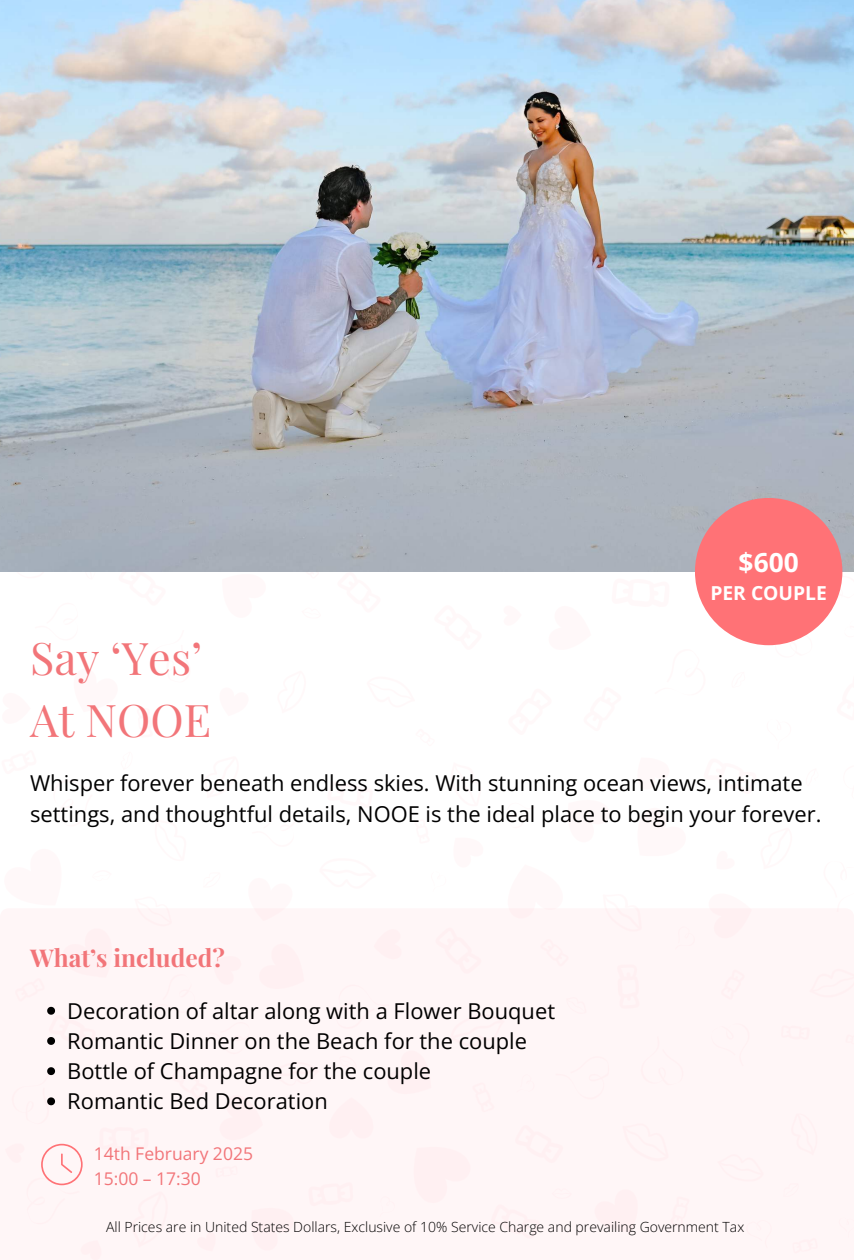
<style>
.page{position:relative;width:854px;height:1260px;background:#fff}
.page>*{position:absolute;margin:0;border:0;box-sizing:border-box;transform-origin:0 0}
.t1{font:44.89px/62.3px "Playfair Display";color:#f27579}
.t2{font:700 26.25px "Open Sans";color:#fff}
.t3{font:700 24.5px "Playfair Display";color:#f27579}
.t4{font:21.88px/30.2px "Open Sans";color:#000}
.t5{font:700 19.25px "Open Sans";color:#fff}
.t6{font:17.5px/24.3px "Open Sans";color:#f27579}
.t7{font:300 14px "Open Sans";color:#000}
</style>
<div class="page">
<svg style="left:833px;top:572px;width:10px;height:33px"></svg>
<svg style="left:776px;top:630px;width:36px;height:15px"></svg>
<img style="left:0;top:0;width:853px;height:572px">
<div style="left:694px;top:498px;width:147px;height:147px;background:#ff7276;border-radius:50%"></div>
<div style="left:0;top:908px;width:853px;height:352px;background:#fff6f7"></div>
<svg style="left:41px;top:1143px;width:41px;height:43px"></svg>
<svg style="left:47px;top:1006px;width:9px;height:39px"></svg>
<svg style="left:47px;top:1067px;width:8px;height:39px"></svg>
<h1 class="t1" style="left:30px;top:623px;width:183px">Say 8Yes9<br>At NOOE</h1>
<p class="t2" style="left:738px;top:544px;width:62px">$600</p>
<p class="t5" style="left:710px;top:579px;width:118px">PER COUPLE</p>
<p class="t4" style="left:30px;top:768px;width:792px">Whisper forever beneath endless skies. With stunning ocean views, intimate settings, and thoughtful details, NOOE is the ideal place to begin your forever.</p>
<p class="t3" style="left:30px;top:938px;width:196px">What’s included?</p>
<p class="t4" style="left:67px;top:995px;width:489px">Decoration of altar along with a Flower Bouquet Romantic Dinner on the Beach for the couple Bottle of Champagne for the couple<br>Romantic Bed Decoration</p>
<p class="t6" style="left:94px;top:1141px;width:161px">14th February 2025<br>15:00 – 17:30</p>
<p class="t7" style="left:106px;top:1218px;width:639px">All Prices are in United States Dollars, Exclusive of 10% Service Charge and prevailing Government Tax</p>
</div>
